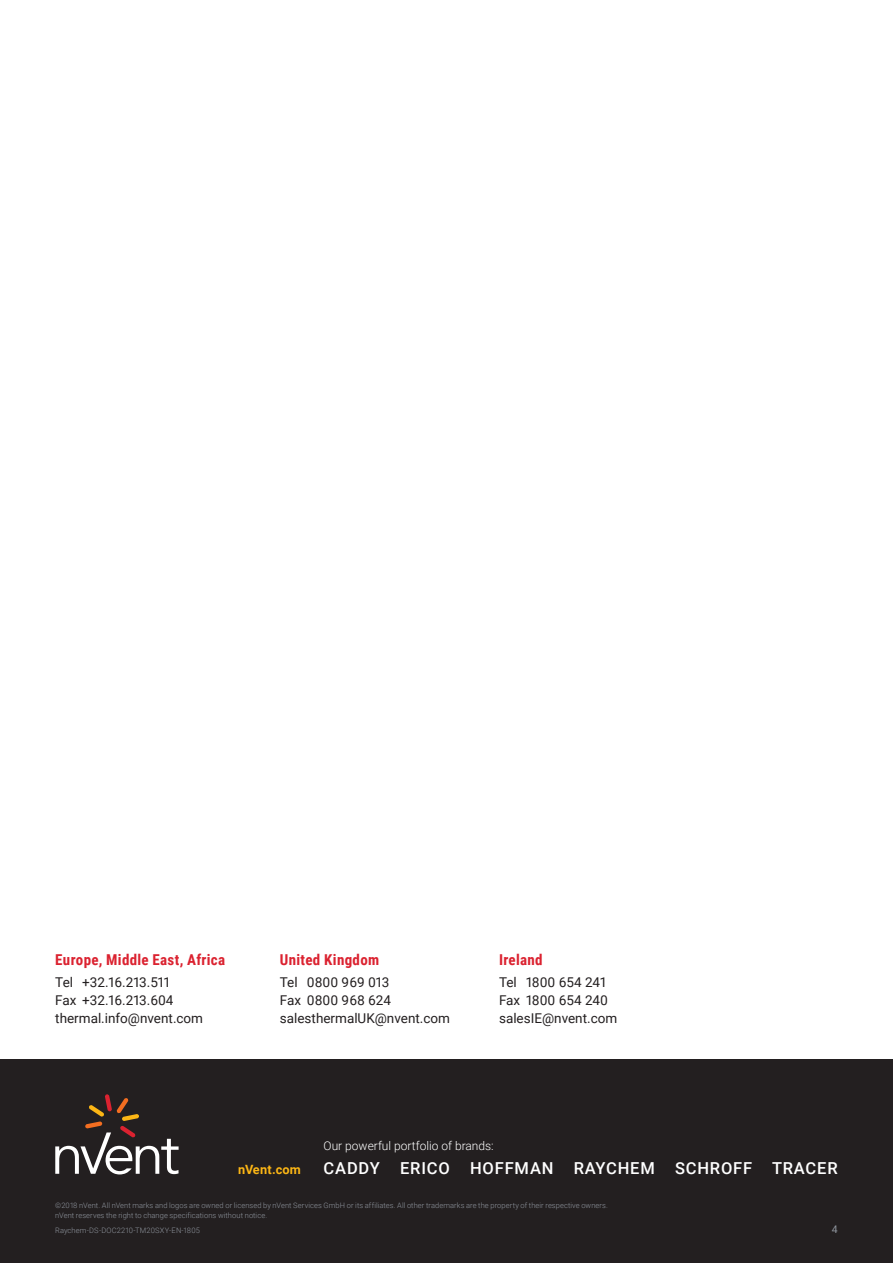
<style>
.page{position:relative;width:893px;height:1263px;background:#fff}
.page>*{position:absolute;margin:0;border:0;box-sizing:border-box;transform-origin:0 0}
.t1{font:500 16.5px "Roboto";letter-spacing:.05em;color:#fff}
.t2{font:700 15px "Roboto Condensed";letter-spacing:.02em;color:#db2230}
.t3{font:13.5px/18px "Roboto";color:#231f20}
.t4{font:700 12.75px "Roboto";letter-spacing:.015em;color:#fcb615}
.t5{font:300 12px "Roboto";color:#fff}
.t6{font:10.5px "Roboto";color:#8f959e}
.t7{font:300 7.5px/10.5px "Roboto";letter-spacing:.01em;color:#8f959e}
</style>
<div class="page">
<div style="left:0;top:1059px;width:893px;height:204px;background:#231f20"></div>
<svg style="left:55px;top:1094px;width:124px;height:80px"></svg>
<h2 class="t2" style="left:55px;top:949px;width:171px">Europe, Middle East, Africa</h2>
<h3 class="t3" style="left:55px;top:973px;width:149px">Tel +32.16.213.511<br>Fax +32.16.213.604 thermal.info@nvent.com</h3>
<h2 class="t2" style="left:280px;top:949px;width:101px">United Kingdom</h2>
<h3 class="t3" style="left:280px;top:973px;width:172px">Tel 0800 969 013<br>Fax 0800 968 624 salesthermalUK@nvent.com</h3>
<h2 class="t2" style="left:499px;top:949px;width:45px">Ireland</h2>
<h3 class="t3" style="left:499px;top:973px;width:120px">Tel 1800 654 241<br>Fax 1800 654 240 salesIE@nvent.com</h3>
<h3 class="t5" style="left:324px;top:1137px;width:172px">Our powerful portfolio of brands:</h3>
<h1 class="t1" style="left:324px;top:1156px;width:516px">CADDY ERICO HOFFMAN RAYCHEM SCHROFF TRACER</h1>
<h3 class="t4" style="left:238px;top:1160px;width:64px">nVent.com</h3>
<p class="t7" style="left:55px;top:1200px;width:554px">©2018 nVent. All nVent marks and logos are owned or licensed by nVent Services GmbH or its affiliates. All other trademarks are the property of their respective owners. nVent reserves the right to change specifications without notice.</p>
<p class="t7" style="left:55px;top:1225px;width:146px">Raychem-DS-DOC2210-TM20SXY-EN-1805</p>
<h3 class="t6" style="left:832px;top:1222px;width:7px">4</h3>
</div>
